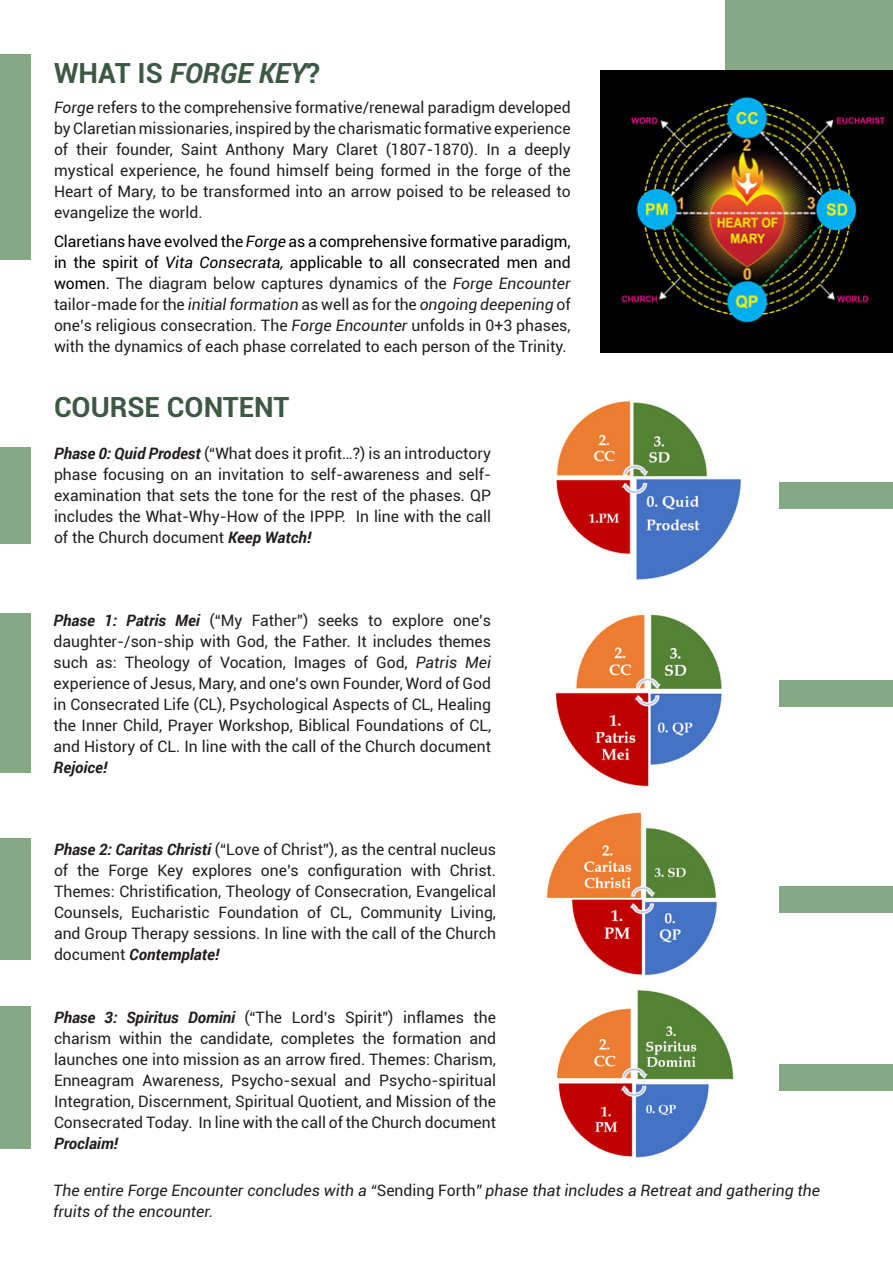
<style>
.page{position:relative;width:893px;height:1263px;background:#fff}
.page>*{position:absolute;margin:0;border:0;box-sizing:border-box;transform-origin:0 0}
.No_Spacing{font:italic 700 27.75px "Roboto";color:#3d5844}
.No_Spacing-2{font:700 27.75px "Roboto";color:#3d5844}
.No_Spacing-3{font:15.75px/21px "Roboto";color:#231f20;text-align:justify}
.t1{font:italic 15.75px/21px "Roboto";color:#231f20}
.s1{font-style:normal}
.s2{font-style:italic}
.s3{color:#000}
.s4{font-style:italic;color:#000}
.s5{font-weight:700;font-style:italic}
</style>
<div class="page">
<div style="left:725px;top:0;width:168px;height:183px;background:#85a985"></div>
<div style="left:0;top:54px;width:30px;height:206px;background:#85a985"></div>
<div style="left:0;top:447px;width:30px;height:96px;background:#85a985"></div>
<div style="left:779px;top:482px;width:114px;height:26px;background:#85a985"></div>
<div style="left:779px;top:680px;width:114px;height:27px;background:#85a985"></div>
<div style="left:0;top:614px;width:30px;height:159px;background:#85a985"></div>
<img style="left:600px;top:70px;width:293px;height:282px">
<img style="left:556px;top:400px;width:185px;height:180px">
<img style="left:556px;top:614px;width:166px;height:173px">
<div style="left:0;top:838px;width:30px;height:122px;background:#85a985"></div>
<div style="left:779px;top:886px;width:114px;height:26px;background:#85a985"></div>
<img style="left:546px;top:812px;width:171px;height:164px">
<div style="left:0;top:1007px;width:30px;height:142px;background:#85a985"></div>
<div style="left:779px;top:1065px;width:114px;height:26px;background:#85a985"></div>
<img style="left:557px;top:990px;width:177px;height:168px">
<p class="No_Spacing" style="left:54px;top:54px;width:268px"><span class="s1">WHAT IS</span> FORGE KEY<span class="s1">?</span></p>
<p class="No_Spacing-3" style="left:54px;top:96px;width:518px"><span class="s2">Forge</span> refers to the comprehensive formative/renewal paradigm developed by Claretian missionaries, inspired by the charismatic formative experience of their founder, Saint Anthony Mary Claret (1807-1870). In a deeply mystical experience, he found himself being formed in the forge of the Heart of Mary, to be transformed into an arrow poised to be released to evangelize the world.</p>
<p class="No_Spacing-3" style="left:54px;top:230px;width:518px"><span class="s3">Claretians have evolved the</span> <span class="s4">Forge</span> <span class="s3">as a comprehensive formative paradigm, in the spirit of</span> <span class="s4">Vita Consecrata,</span> <span class="s3">applicable to all consecrated men and women.</span> The diagram below captures dynamics of the <span class="s2">Forge Encounter </span>tailor-made for the <span class="s2">initial formation</span> as well as for the <span class="s2">ongoing deepening</span> of one’s religious consecration. The <span class="s2">Forge Encounter</span> unfolds in 0+3 phases, with the dynamics of each phase correlated to each person of the Trinity.</p>
<p class="No_Spacing-2" style="left:54px;top:388px;width:237px">COURSE CONTENT</p>
<p class="No_Spacing-3" style="left:54px;top:442px;width:439px"><span class="s5">Phase 0: Quid Prodest</span> (“What does it profit…?) is an introductory phase focusing on an invitation to self-awareness and self&shy;examination that sets the tone for the rest of the phases. QP includes the What-Why-How of the IPPP. In line with the call of the Church document <span class="s5">Keep Watch!</span></p>
<p class="No_Spacing-3" style="left:54px;top:609px;width:439px"><span class="s5">Phase 1: Patris Mei</span> (“My Father”) seeks to explore one’s daughter-/son-ship with God, the Father. It includes themes such as: Theology of Vocation, Images of God, <span class="s2">Patris Mei </span>experience of Jesus, Mary, and one’s own Founder, Word of God in Consecrated Life (CL), Psychological Aspects of CL, Healing the Inner Child, Prayer Workshop, Biblical Foundations of CL, and History of CL. In line with the call of the Church document <span class="s5">Rejoice!</span></p>
<p class="No_Spacing-3" style="left:54px;top:838px;width:444px"><span class="s5">Phase 2: Caritas Christi</span> (“Love of Christ”), as the central nucleus of the Forge Key explores one’s configuration with Christ.<br>Themes: Christification, Theology of Consecration, Evangelical Counsels, Eucharistic Foundation of CL, Community Living, and Group Therapy sessions. In line with the call of the Church document <span class="s5">Contemplate!</span></p>
<p class="No_Spacing-3" style="left:54px;top:1006px;width:444px"><span class="s5">Phase 3: Spiritus Domini</span> (“The Lord’s Spirit”) inflames the charism within the candidate, completes the formation and launches one into mission as an arrow fired. Themes: Charism, Enneagram Awareness, Psycho-sexual and Psycho-spiritual Integration, Discernment, Spiritual Quotient, and Mission of the Consecrated Today. In line with the call of the Church document <span class="s5">Proclaim!</span></p>
<p class="t1" style="left:53px;top:1179px;width:768px">The entire Forge Encounter concludes with a “<span class="s1">Sending Forth</span>” phase that includes a Retreat and gathering the fruits of the encounter.</p>
</div>
